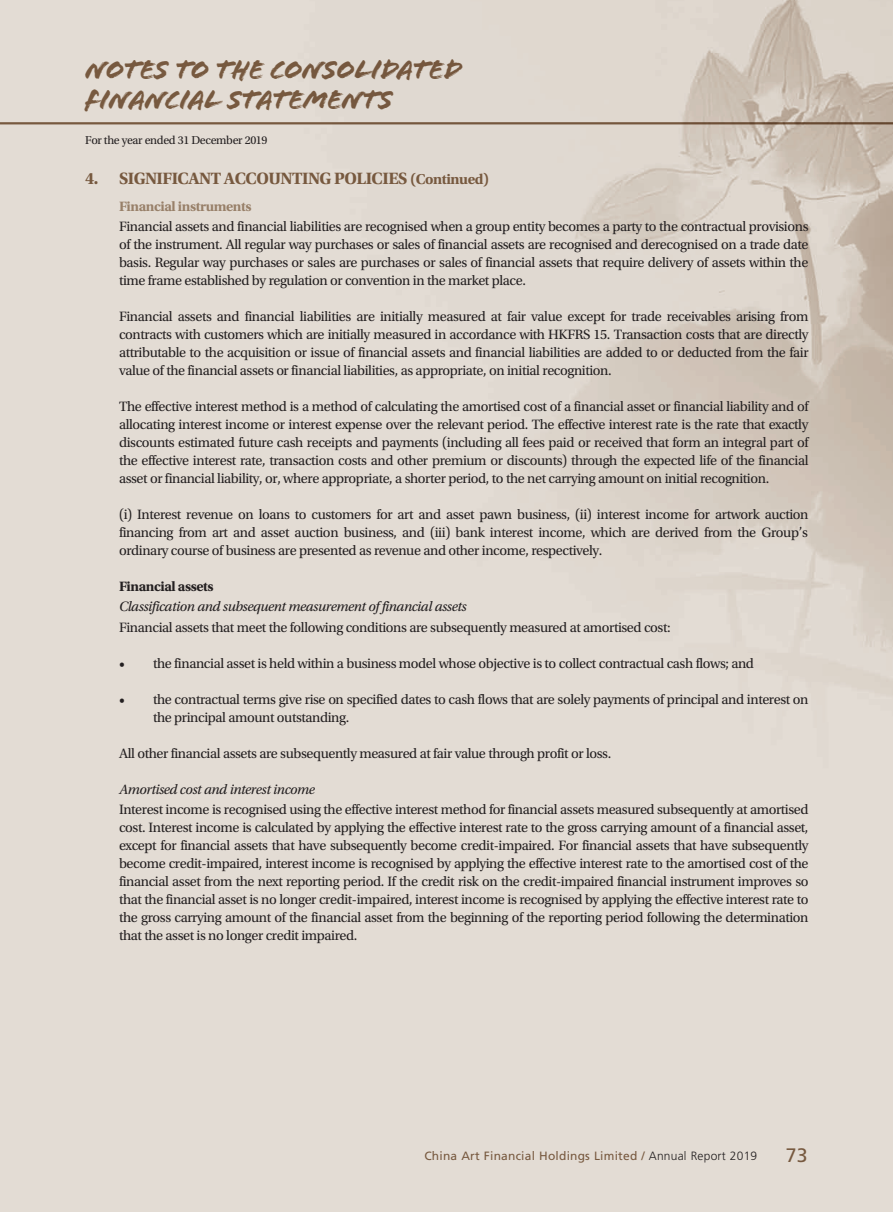
<style>
.page{position:relative;width:893px;height:1212px;background:#fff}
.page>*{position:absolute;margin:0;border:0;box-sizing:border-box;transform-origin:0 0}
.t1{font:28.5px/30px "Flood Std";letter-spacing:-.03em;color:#77593f}
.t2{font:19.5px "Frutiger LT Std";color:#77593f}
._01_H1{font:700 17.25px "Utopia Std";letter-spacing:-.03em;color:#77593f}
._00_txt{font:14.25px/18px "Utopia Std";letter-spacing:-.03em;color:#231f20;text-align:justify}
._04_H4{font:italic 14.25px "Utopia Std";letter-spacing:-.03em;color:#231f20}
._02_H2{font:700 14.25px "Utopia Std";letter-spacing:-.03em;color:#988069}
._03_H3{font:700 14.25px "Utopia Std";letter-spacing:-.03em;color:#231f20}
.t3{font:12px "Frutiger LT Std";letter-spacing:.02em;color:#77593f}
.t4{font:12px "Utopia Std";letter-spacing:-.03em;color:#231f20}
.s1{font-size:15px}
.s2{font-weight:300;color:#231f20}
</style>
<div class="page">
<img style="left:0;top:0;width:893px;height:1212px">
<h1 class="t1" style="left:85px;top:55px;width:379px">NOTES TO THE CONSOLIDATED<br>FINANCIAL STATEMENTS</h1>
<p class="t4" style="left:85px;top:134px;width:184px">For the year ended 31 December 2019</p>
<p class="_01_H1" style="left:85px;top:169px;width:406px">4. SIGNIFICANT ACCOUNTING POLICIES <span class="s1">(Continued)</span></p>
<p class="_02_H2" style="left:119px;top:198px;width:134px">Financial instruments</p>
<p class="_00_txt" style="left:119px;top:218px;width:691px">Financial assets and financial liabilities are recognised when a group entity becomes a party to the contractual provisions of the instrument. All regular way purchases or sales of financial assets are recognised and derecognised on a trade date basis. Regular way purchases or sales are purchases or sales of financial assets that require delivery of assets within the time frame established by regulation or convention in the market place.</p>
<p class="_00_txt" style="left:119px;top:308px;width:691px">Financial assets and financial liabilities are initially measured at fair value except for trade receivables arising from contracts with customers which are initially measured in accordance with HKFRS 15. Transaction costs that are directly attributable to the acquisition or issue of financial assets and financial liabilities are added to or deducted from the fair value of the financial assets or financial liabilities, as appropriate, on initial recognition.</p>
<p class="_00_txt" style="left:119px;top:398px;width:691px">The effective interest method is a method of calculating the amortised cost of a financial asset or financial liability and of allocating interest income or interest expense over the relevant period. The effective interest rate is the rate that exactly discounts estimated future cash receipts and payments (including all fees paid or received that form an integral part of the effective interest rate, transaction costs and other premium or discounts) through the expected life of the financial asset or financial liability, or, where appropriate, a shorter period, to the net carrying amount on initial recognition.</p>
<p class="_00_txt" style="left:119px;top:506px;width:691px">(i) Interest revenue on loans to customers for art and asset pawn business, (ii) interest income for artwork auction financing from art and asset auction business, and (iii) bank interest income, which are derived from the Group’s ordinary course of business are presented as revenue and other income, respectively.</p>
<p class="_03_H3" style="left:119px;top:578px;width:96px">Financial assets</p>
<p class="_04_H4" style="left:119px;top:599px;width:349px">Classification and subsequent measurement of financial assets</p>
<p class="_00_txt" style="left:119px;top:618px;width:553px">Financial assets that meet the following conditions are subsequently measured at amortised cost:</p>
<p class="_00_txt" style="left:119px;top:654px;width:636px">• the financial asset is held within a business model whose objective is to collect contractual cash flows; and</p>
<p class="_00_txt" style="left:153px;top:690px;width:657px;text-indent:-34px">• the contractual terms give rise on specified dates to cash flows that are solely payments of principal and interest on the principal amount outstanding.</p>
<p class="_00_txt" style="left:119px;top:744px;width:494px">All other financial assets are subsequently measured at fair value through profit or loss.</p>
<p class="_04_H4" style="left:119px;top:781px;width:197px">Amortised cost and interest income</p>
<p class="_00_txt" style="left:119px;top:800px;width:691px">Interest income is recognised using the effective interest method for financial assets measured subsequently at amortised cost. Interest income is calculated by applying the effective interest rate to the gross carrying amount of a financial asset, except for financial assets that have subsequently become credit-impaired. For financial assets that have subsequently become credit-impaired, interest income is recognised by applying the effective interest rate to the amortised cost of the financial asset from the next reporting period. If the credit risk on the credit-impaired financial instrument improves so that the financial asset is no longer credit-impaired, interest income is recognised by applying the effective interest rate to the gross carrying amount of the financial asset from the beginning of the reporting period following the determination that the asset is no longer credit impaired.</p>
<p class="t3" style="left:424px;top:1148px;width:334px">China Art Financial Holdings Limited / <span class="s2">Annual Report 2019</span></p>
<h2 class="t2" style="left:786px;top:1144px;width:23px">73</h2>
</div>
